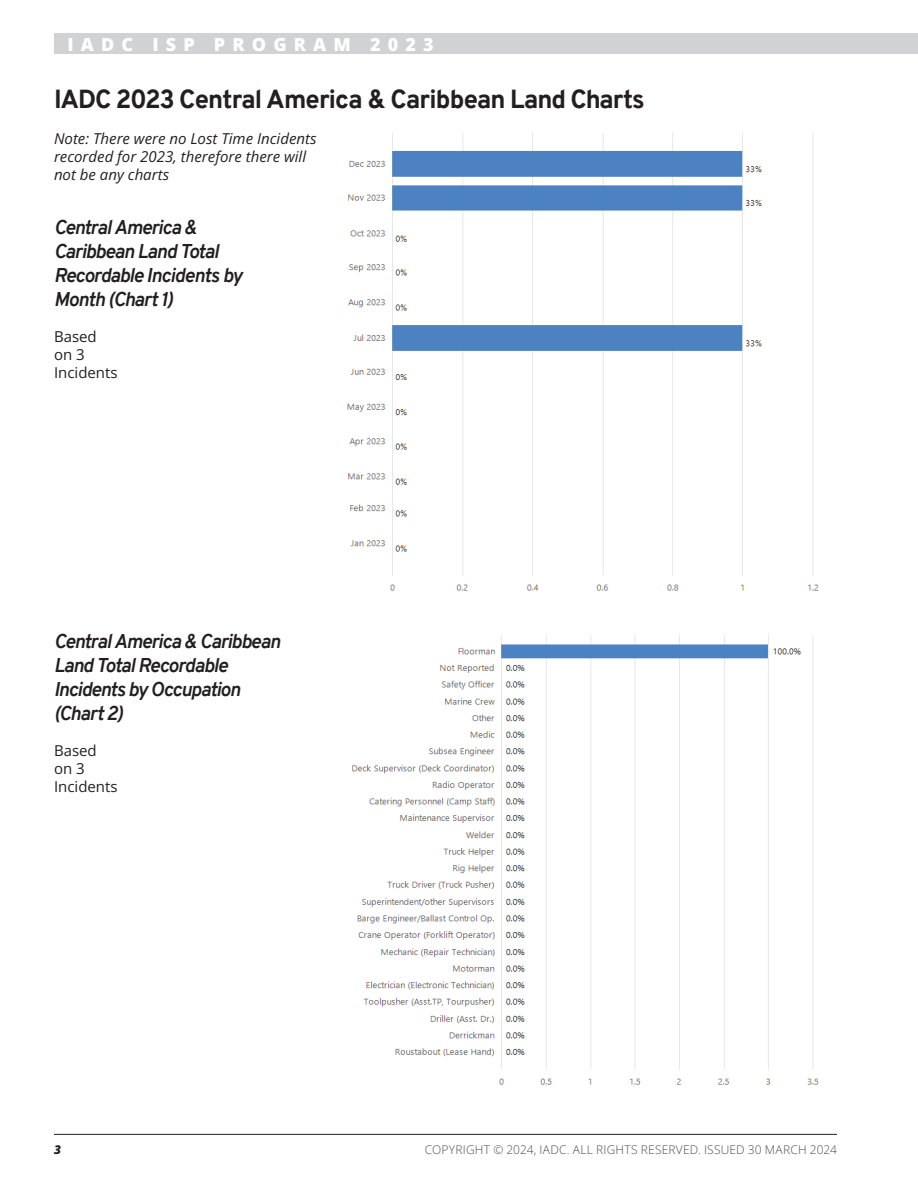
<style>
.page{position:relative;width:918px;height:1188px;background:#fff}
.page>*{position:absolute;margin:0;border:0;box-sizing:border-box;transform-origin:0 0}
.t1{font:800 25.5px "Overpass";letter-spacing:-.03em;color:#231f20}
.t2{font:italic 700 19.5px/24px "Overpass";letter-spacing:-.045em;color:#231f20}
.t3{font:18px "Open Sans";letter-spacing:.4em;color:#fff}
.t4{font:italic 15px/18px "Open Sans";color:#231f20}
.t5{font:15px/18px "Open Sans";color:#231f20}
.t6{font:12px "Open Sans";letter-spacing:.015em;color:#4b4c4d}
.t7{font:italic 12px "Open Sans";color:#231f20}
</style>
<div class="page">
<hr style="left:54px;top:1134px;width:783px;height:1px;background:#231f20">
<div style="left:54px;top:34px;width:864px;height:20px;background:#d1d2d4"></div>
<img style="left:351px;top:635px;width:468px;height:450px">
<img style="left:347px;top:133px;width:472px;height:458px">
<p class="t3" style="left:68px;top:32px;width:368px">IADC ISP PROGRAM 2023</p>
<h1 class="t1" style="left:54px;top:81px;width:592px">IADC 2023 Central America &amp; Caribbean Land Charts</h1>
<p class="t4" style="left:54px;top:129px;width:264px">Note: There were no Lost Time Incidents recorded for 2023, therefore there will not be any charts</p>
<p class="t2" style="left:54px;top:215px;width:190px">Central America &amp;<br>Caribbean Land Total<br>Recordable Incidents by<br>Month (Chart 1)</p>
<p class="t5" style="left:54px;top:327px;width:65px">Based on 3<br>Incidents</p>
<p class="t2" style="left:54px;top:629px;width:228px">Central America &amp; Caribbean<br>Land Total Recordable<br>Incidents by Occupation (Chart 2)</p>
<p class="t5" style="left:54px;top:741px;width:65px">Based on 3<br>Incidents</p>
<p class="t7" style="left:54px;top:1142px;width:8px">3</p>
<p class="t6" style="left:425px;top:1142px;width:414px">COPYRIGHT © 2024, IADC. ALL RIGHTS RESERVED. ISSUED 30 MARCH 2024</p>
</div>
